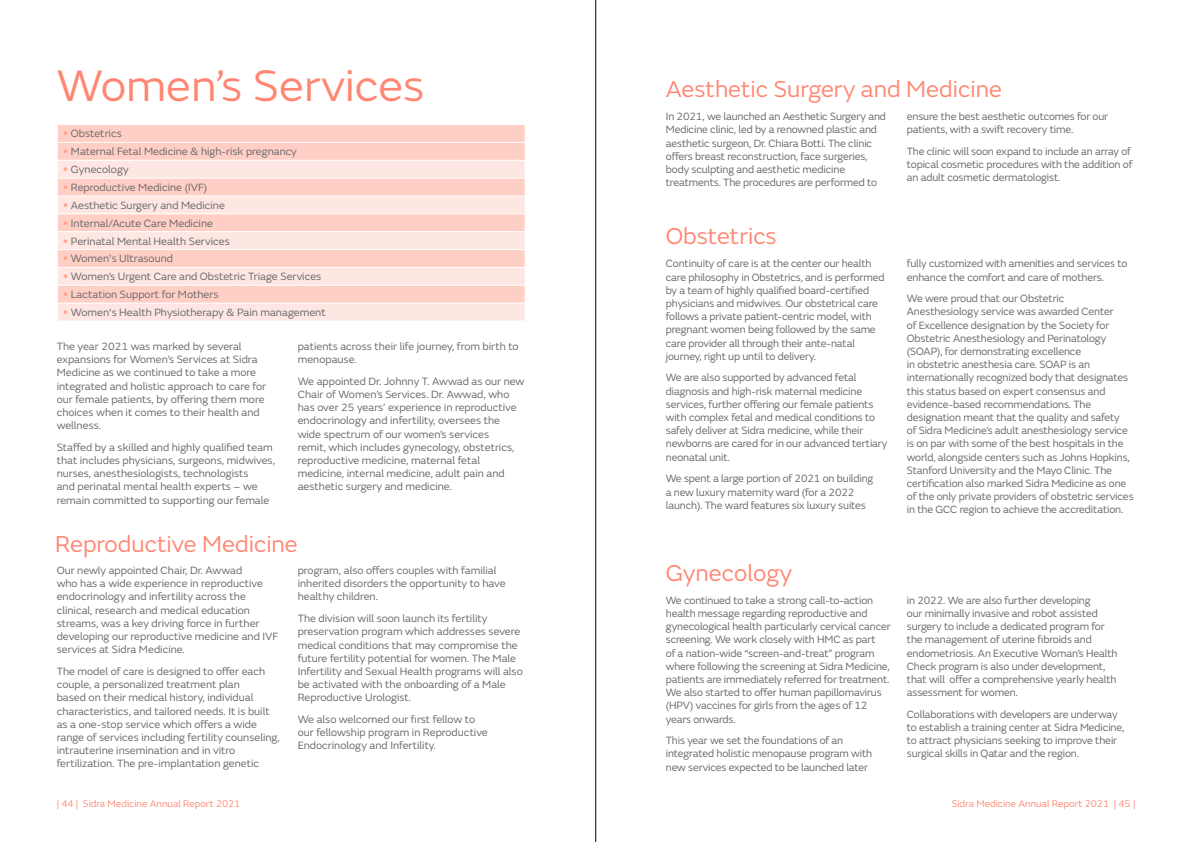
<style>
.page{position:relative;width:1191px;height:842px;background:#fff}
.page>*{position:absolute;margin:0;border:0;box-sizing:border-box;transform-origin:0 0}
.t1{font:46px "FS Emeric";color:#ff8672}
.t2{font:24px "FS Emeric";color:#ff8672}
.t3{font:11px/13.2px "FS Emeric";letter-spacing:-.01em;color:#636466}
.t4{font:10px "FS Emeric";color:#ff8672}
.s1{font-family:"Arial";font-weight:900;color:#ffa389}
</style>
<div class="page">
<div style="left:58px;top:125px;width:466px;height:35px;background:#ffcfc5"></div>
<svg style="left:58px;top:161px;width:466px;height:159px;background:#fedcd5"></svg>
<svg style="left:57px;top:125px;width:1px;height:178px"></svg>
<svg style="left:524px;top:125px;width:1px;height:195px"></svg>
<hr style="left:57px;top:142px;width:468px;height:1px;background:#fff">
<hr style="left:57px;top:160px;width:468px;height:1px;background:#fff">
<hr style="left:57px;top:178px;width:468px;height:1px;background:#fff">
<hr style="left:57px;top:195px;width:468px;height:1px;background:#fff">
<hr style="left:57px;top:213px;width:468px;height:1px;background:#fff">
<hr style="left:57px;top:231px;width:468px;height:1px;background:#fff">
<hr style="left:57px;top:249px;width:468px;height:1px;background:#fff">
<hr style="left:57px;top:267px;width:468px;height:1px;background:#fff">
<hr style="left:57px;top:285px;width:468px;height:1px;background:#fff">
<hr style="left:57px;top:303px;width:468px;height:1px;background:#fff">
<hr style="left:595px;top:0;width:1px;height:842px;background:#000">
<h1 class="t1" style="left:57px;top:54px;width:369px">Women’s Services</h1>
<p class="t3" style="left:63px;top:127px;width:60px"><span class="s1">•</span> Obstetrics</p>
<p class="t3" style="left:63px;top:145px;width:235px"><span class="s1">•</span> Maternal Fetal Medicine &amp; high-risk pregnancy</p>
<p class="t3" style="left:63px;top:162px;width:67px"><span class="s1">•</span> Gynecology</p>
<p class="t3" style="left:63px;top:180px;width:146px"><span class="s1">•</span> Reproductive Medicine (IVF)</p>
<p class="t3" style="left:63px;top:198px;width:164px"><span class="s1">•</span> Aesthetic Surgery and Medicine</p>
<p class="t3" style="left:63px;top:216px;width:152px"><span class="s1">•</span> Internal/Acute Care Medicine</p>
<p class="t3" style="left:63px;top:234px;width:168px"><span class="s1">•</span> Perinatal Mental Health Services</p>
<p class="t3" style="left:63px;top:252px;width:112px"><span class="s1">•</span> Women's Ultrasound</p>
<p class="t3" style="left:63px;top:269px;width:260px"><span class="s1">•</span> Women’s Urgent Care and Obstetric Triage Services</p>
<p class="t3" style="left:63px;top:287px;width:157px"><span class="s1">•</span> Lactation Support for Mothers</p>
<p class="t3" style="left:63px;top:305px;width:264px"><span class="s1">•</span> Women's Health Physiotherapy &amp; Pain management</p>
<p class="t3" style="left:298px;top:339px;width:222px">patients across their life journey, from birth to menopause.</p>
<p class="t3" style="left:298px;top:374px;width:228px">We appointed Dr. Johnny T. Awwad as our new Chair of Women’s Services. Dr. Awwad, who has over 25 years’ experience in reproductive endocrinology and infertility, oversees the wide spectrum of our women’s services<br>remit, which includes gynecology, obstetrics, reproductive medicine, maternal fetal medicine, internal medicine, adult pain and aesthetic surgery and medicine.</p>
<p class="t3" style="left:57px;top:339px;width:211px">The year 2021 was marked by several expansions for Women’s Services at Sidra Medicine as we continued to take a more integrated and holistic approach to care for our female patients, by offering them more choices when it comes to their health and wellness.</p>
<p class="t3" style="left:57px;top:440px;width:220px">Staffed by a skilled and highly qualified team that includes physicians, surgeons, midwives, nurses, anesthesiologists, technologists<br>and perinatal mental health experts – we remain committed to supporting our female</p>
<h2 class="t2" style="left:55px;top:527px;width:244px">Reproductive Medicine</h2>
<p class="t3" style="left:57px;top:563px;width:223px">Our newly appointed Chair, Dr. Awwad<br>who has a wide experience in reproductive endocrinology and infertility across the clinical, research and medical education streams, was a key driving force in further developing our reproductive medicine and IVF services at Sidra Medicine.</p>
<p class="t3" style="left:57px;top:664px;width:224px">The model of care is designed to offer each couple, a personalized treatment plan<br>based on their medical history, individual characteristics, and tailored needs. It is built as a one-stop service which offers a wide range of services including fertility counseling, intrauterine insemination and in vitro fertilization. The pre-implantation genetic</p>
<p class="t3" style="left:298px;top:563px;width:209px">program, also offers couples with familial inherited disorders the opportunity to have healthy children.</p>
<p class="t3" style="left:298px;top:611px;width:226px">The division will soon launch its fertility preservation program which addresses severe medical conditions that may compromise the future fertility potential for women. The Male Infertility and Sexual Health programs will also be activated with the onboarding of a Male Reproductive Urologist.</p>
<p class="t3" style="left:298px;top:712px;width:191px">We also welcomed our first fellow to our fellowship program in Reproductive<br>Endocrinology and Infertility.</p>
<h2 class="t2" style="left:666px;top:72px;width:337px">Aesthetic Surgery and Medicine</h2>
<p class="t3" style="left:666px;top:109px;width:222px">In 2021, we launched an Aesthetic Surgery and Medicine clinic, led by a renowned plastic and aesthetic surgeon, Dr. Chiara Botti. The clinic offers breast reconstruction, face surgeries, body sculpting and aesthetic medicine treatments. The procedures are performed to</p>
<h2 class="t2" style="left:666px;top:220px;width:112px">Obstetrics</h2>
<p class="t3" style="left:666px;top:256px;width:220px">Continuity of care is at the center our health care philosophy in Obstetrics, and is performed by a team of highly qualified board-certified physicians and midwives. Our obstetrical care follows a private patient-centric model, with pregnant women being followed by the same care provider all through their ante-natal journey, right up until to delivery.</p>
<p class="t3" style="left:666px;top:371px;width:223px">We are also supported by advanced fetal diagnosis and high-risk maternal medicine services, further offering our female patients with complex fetal and medical conditions to safely deliver at Sidra medicine, while their newborns are cared for in our advanced tertiary neonatal unit.</p>
<p class="t3" style="left:666px;top:472px;width:209px">We spent a large portion of 2021 on building a new luxury maternity ward (for a 2022 launch). The ward features six luxury suites</p>
<p class="t3" style="left:907px;top:109px;width:203px">ensure the best aesthetic outcomes for our patients, with a swift recovery time.</p>
<p class="t3" style="left:907px;top:144px;width:227px">The clinic will soon expand to include an array of topical cosmetic procedures with the addition of an adult cosmetic dermatologist.</p>
<p class="t3" style="left:907px;top:256px;width:222px">fully customized with amenities and services to enhance the comfort and care of mothers.</p>
<p class="t3" style="left:907px;top:291px;width:228px">We were proud that our Obstetric Anesthesiology service was awarded Center<br>of Excellence designation by the Society for Obstetric Anesthesiology and Perinatology (SOAP), for demonstrating excellence<br>in obstetric anesthesia care. SOAP is an internationally recognized body that designates this status based on expert consensus and evidence-based recommendations. The designation meant that the quality and safety<br>of Sidra Medicine’s adult anesthesiology service is on par with some of the best hospitals in the world, alongside centers such as Johns Hopkins, Stanford University and the Mayo Clinic. The certification also marked Sidra Medicine as one of the only private providers of obstetric services in the GCC region to achieve the accreditation.</p>
<h2 class="t2" style="left:666px;top:556px;width:128px">Gynecology</h2>
<p class="t3" style="left:666px;top:593px;width:226px">We continued to take a strong call-to-action health message regarding reproductive and gynecological health particularly cervical cancer screening. We work closely with HMC as part<br>of a nation-wide “screen-and-treat” program where following the screening at Sidra Medicine, patients are immediately referred for treatment.<br>We also started to offer human papillomavirus (HPV) vaccines for girls from the ages of 12 years onwards.</p>
<p class="t3" style="left:666px;top:733px;width:208px">This year we set the foundations of an integrated holistic menopause program with new services expected to be launched later</p>
<p class="t3" style="left:907px;top:593px;width:212px">in 2022. We are also further developing<br>our minimally invasive and robot assisted surgery to include a dedicated program for the management of uterine fibroids and endometriosis. An Executive Woman’s Health Check program is also under development, that will offer a comprehensive yearly health assessment for women.</p>
<p class="t3" style="left:907px;top:707px;width:219px">Collaborations with developers are underway to establish a training center at Sidra Medicine, to attract physicians seeking to improve their surgical skills in Qatar and the region.</p>
<p class="t4" style="left:57px;top:796px;width:185px">| 44 | Sidra Medicine Annual Report 2021</p>
<p class="t4" style="left:951px;top:796px;width:185px">Sidra Medicine Annual Report 2021 | 45 |</p>
</div>
